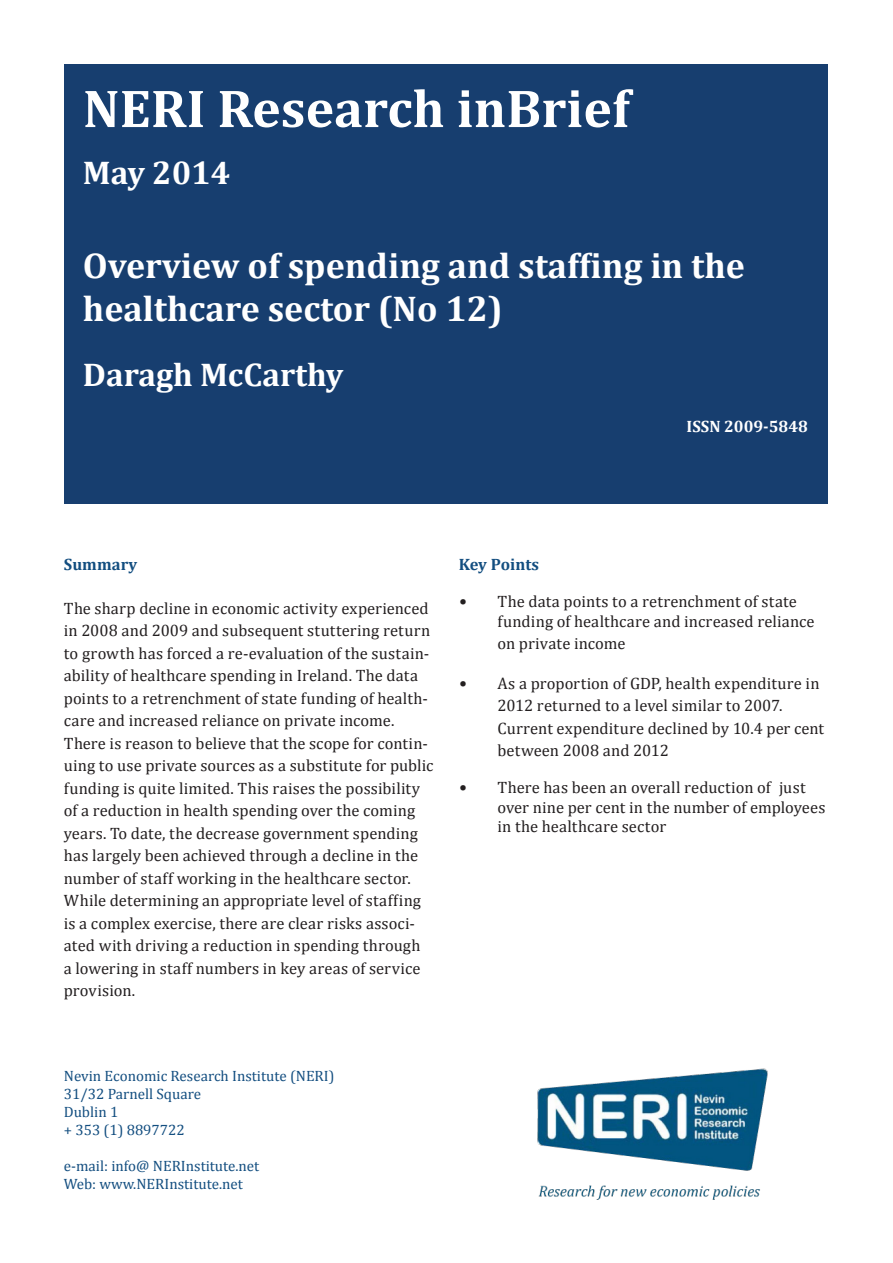
<style>
.page{position:relative;width:893px;height:1263px;background:#fff}
.page>*{position:absolute;margin:0;border:0;box-sizing:border-box;transform-origin:0 0}
.Heading_1{font:700 54px "Cambria";color:#fff}
.Heading_2{font:700 36px/43.2px "Cambria";color:#fff}
.Heading_3{font:700 33px "Cambria";color:#fff}
.Heading_4{font:16.5px/22.5px "Cambria";letter-spacing:.005em;color:#231f20}
.Heading_4-2{font:700 16.5px "Cambria";letter-spacing:.005em;color:#134e80}
.Heading_3-2{font:700 16.5px "Cambria";color:#fff}
.Paragraph_Style_1{font:15px "Cambria";color:#134e80}
.s1{font-size:18px}
</style>
<div class="page">
<div style="left:65px;top:65px;width:763px;height:439px;background:#173e6f"></div>
<img style="left:537px;top:1068px;width:231px;height:132px">
<p class="Heading_1" style="left:83px;top:71px;width:548px">NERI Research inBrief</p>
<p class="Heading_3" style="left:83px;top:149px;width:149px">May 2014</p>
<p class="Heading_2" style="left:83px;top:243px;width:664px">Overview of spending and staffing in the healthcare sector (No 12)</p>
<p class="Heading_3" style="left:83px;top:352px;width:262px">Daragh McCarthy</p>
<p class="Heading_3-2" style="left:687px;top:414px;width:123px">ISSN 2009-5848</p>
<p class="Heading_4-2" style="left:64px;top:553px;width:75px">Summary</p>
<p class="Heading_4" style="left:64px;top:597px;width:371px">The sharp decline in economic activity experienced in 2008 and 2009 and subsequent stuttering return to growth has forced a re-evaluation of the sustain&shy;ability of healthcare spending in Ireland. The data points to a retrenchment of state funding of health&shy;care and increased reliance on private income.<br>There is reason to believe that the scope for contin&shy;uing to use private sources as a substitute for public funding is quite limited. This raises the possibility of a reduction in health spending over the coming years. To date, the decrease government spending has largely been achieved through a decline in the number of staff working in the healthcare sector.<br>While determining an appropriate level of staffing is a complex exercise, there are clear risks associ&shy;ated with driving a reduction in spending through<br>a lowering in staff numbers in key areas of service provision.</p>
<p class="Heading_4-2" style="left:459px;top:553px;width:82px">Key Points</p>
<p class="Heading_4" style="left:497px;top:591px;width:319px;line-height:19.8px;text-indent:-38px"><span class="s1">•</span> The data points to a retrenchment of state funding of healthcare and increased reliance</p>
<p class="Heading_4" style="left:497px;top:632px;width:130px">on private income</p>
<p class="Heading_4" style="left:497px;top:672px;width:328px;text-indent:-38px"><span class="s1">•</span> As a proportion of GDP, health expenditure in 2012 returned to a level similar to 2007.<br>Current expenditure declined by 10.4 per cent between 2008 and 2012</p>
<p class="Heading_4" style="left:497px;top:777px;width:329px;line-height:19.8px;text-indent:-38px"><span class="s1">•</span> There has been an overall reduction of just over nine per cent in the number of employees in the healthcare sector</p>
<p class="Paragraph_Style_1" style="left:64px;top:1067px;width:272px">Nevin Economic Research Institute (NERI)</p>
<p class="Paragraph_Style_1" style="left:64px;top:1085px;width:139px">31/32 Parnell Square</p>
<p class="Paragraph_Style_1" style="left:64px;top:1103px;width:56px">Dublin 1</p>
<p class="Paragraph_Style_1" style="left:64px;top:1121px;width:123px">+ 353 (1) 8897722</p>
<p class="Paragraph_Style_1" style="left:64px;top:1157px;width:197px">e-mail: info@ NERInstitute.net</p>
<p class="Paragraph_Style_1" style="left:64px;top:1175px;width:181px">Web: www.NERInstitute.net</p>
</div>
